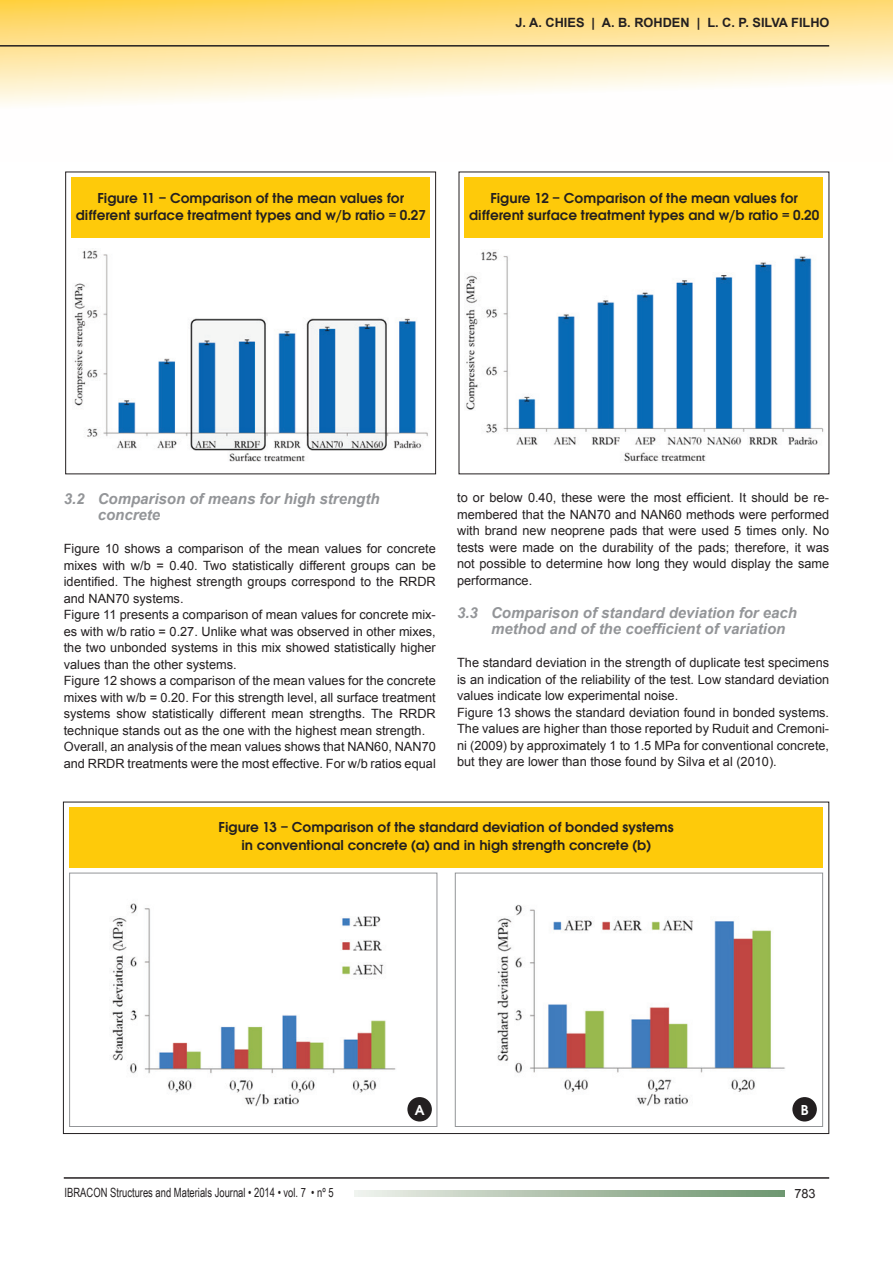
<style>
.page{position:relative;width:893px;height:1263px;background:#fff}
.page>*{position:absolute;margin:0;border:0;box-sizing:border-box;transform-origin:0 0}
.t1{font:600 15px/17.5px "Avant Garde ITC";color:#231f20;text-align:center}
.t2{font:italic 700 15px/16.5px "Arial";color:#939598}
.t3{font:600 15px "Avant Garde ITC";color:#fff}
.t4{font:12.75px/16.5px "Arial";color:#231f20}
.t5{font:12.75px "Arial Narrow";color:#231f20;scale:.9 1}
.t6{font:700 12.75px "Arial";color:#231f20}
</style>
<div class="page">
<svg style="left:0;top:0;width:893px;height:105px"></svg>
<hr style="left:64px;top:1177px;width:765px;height:2px;background:#231f20">
<hr style="left:0;top:45px;width:829px;height:2px;background:#231f20">
<svg style="left:354px;top:1190px;width:431px;height:6px;background:#acc0aa"></svg>
<div style="left:65px;top:172px;width:371px;height:302px;border:1px solid #231f20"></div>
<div style="left:71px;top:177px;width:359px;height:61px;background:#feca0a"></div>
<img style="left:74px;top:250px;width:354px;height:212px">
<div style="left:464px;top:177px;width:359px;height:61px;background:#feca0a"></div>
<img style="left:466px;top:251px;width:358px;height:211px">
<div style="left:70px;top:807px;width:753px;height:60px;background:#feca0a"></div>
<img style="left:111px;top:903px;width:285px;height:203px">
<div style="left:69px;top:873px;width:368px;height:254px;border:1px solid #939598"></div>
<div style="left:406px;top:1096px;width:27px;height:27px;border:3px solid #fff;border-radius:50%"></div>
<div style="left:407px;top:1097px;width:25px;height:24px;background:#231f20;border-radius:50%"></div>
<img style="left:497px;top:904px;width:288px;height:202px">
<div style="left:455px;top:873px;width:368px;height:254px;border:1px solid #939598"></div>
<div style="left:791px;top:1096px;width:27px;height:27px;border:3px solid #fff;border-radius:50%"></div>
<div style="left:792px;top:1097px;width:25px;height:24px;background:#231f20;border-radius:50%"></div>
<p class="t6" style="left:516px;top:15px;width:315px">J. A. CHIES | A. B. ROHDEN | L. C. P. SILVA FILHO</p>
<p class="t1" style="left:76px;top:189px;width:352px">Figure 11 – Comparison of the mean values for different surface treatment types and w/b ratio = 0.27</p>
<p class="t1" style="left:469px;top:189px;width:352px">Figure 12 – Comparison of the mean values for different surface treatment types and w/b ratio = 0.20</p>
<p class="t2" style="left:98px;top:491px;width:283px;text-indent:-34px">3.2 Comparison of means for high strength concrete</p>
<p class="t4" style="left:64px;top:541px;width:374px">Figure 10 shows a comparison of the mean values for concrete mixes with w/b = 0.40. Two statistically different groups can be identified. The highest strength groups correspond to the RRDR and NAN70 systems.<br>Figure 11 presents a comparison of mean values for concrete mix&shy;es with w/b ratio = 0.27. Unlike what was observed in other mixes, the two unbonded systems in this mix showed statistically higher values than the other systems.<br>Figure 12 shows a comparison of the mean values for the concrete mixes with w/b = 0.20. For this strength level, all surface treatment systems show statistically different mean strengths. The RRDR technique stands out as the one with the highest mean strength.<br>Overall, an analysis of the mean values shows that NAN60, NAN70 and RRDR treatments were the most effective. For w/b ratios equal</p>
<p class="t4" style="left:457px;top:489px;width:374px;text-align:justify">to or below 0.40, these were the most efficient. It should be re&shy;membered that the NAN70 and NAN60 methods were performed with brand new neoprene pads that were used 5 times only. No tests were made on the durability of the pads; therefore, it was not possible to determine how long they would display the same performance.</p>
<p class="t2" style="left:491px;top:604px;width:307px;text-indent:-34px">3.3 Comparison of standard deviation for each method and of the coefficient of variation</p>
<p class="t4" style="left:457px;top:654px;width:374px">The standard deviation in the strength of duplicate test specimens is an indication of the reliability of the test. Low standard deviation values indicate low experimental noise.<br>Figure 13 shows the standard deviation found in bonded systems.<br>The values are higher than those reported by Ruduit and Cremoni&shy;ni (2009) by approximately 1 to 1.5 MPa for conventional concrete, but they are lower than those found by Silva et al (2010).</p>
<p class="t1" style="left:219px;top:819px;width:457px">Figure 13 – Comparison of the standard deviation of bonded systems in conventional concrete (a) and in high strength concrete (b)</p>
<p class="t3" style="left:415px;top:1101px;width:11px">A</p>
<p class="t3" style="left:801px;top:1101px;width:9px">B</p>
<p class="t5" style="left:65px;top:1183px;width:300px">IBRACON Structures and Materials Journal • 2014 • vol. 7 • nº 5</p>
<p class="t4" style="left:794px;top:1185px;width:23px">783</p>
</div>
